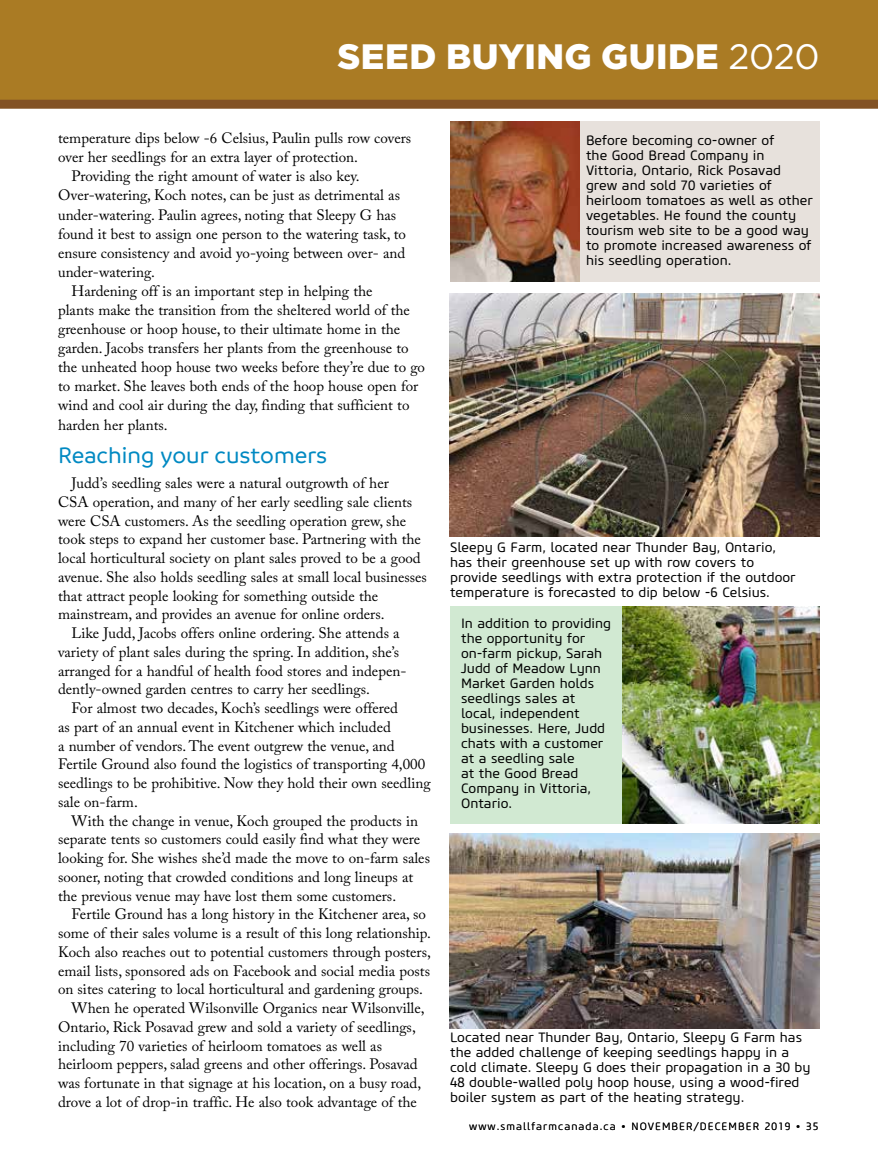
<style>
.page{position:relative;width:878px;height:1161px;background:#fff}
.page>*{position:absolute;margin:0;border:0;box-sizing:border-box;transform-origin:0 0}
.t1{font:900 35.25px "Gotham";letter-spacing:.01em;color:#fff}
.t2{font:500 24px "Branding";color:#0089c2}
.t3{font:15px "Adobe Caslon Pro";color:#000}
.t4{font:13.5px/15px "Core Sans M45";color:#000}
.t5{font:300 10.5px "Core Sans M35";letter-spacing:.1em;color:#000}
.s1{font-weight:400}
</style>
<div class="page">
<div style="left:559px;top:122px;width:260px;height:160px;background:#e7e1dc"></div>
<img style="left:449px;top:294px;width:370px;height:243px">
<div style="left:450px;top:606px;width:369px;height:217px;background:#d1e9d2"></div>
<img style="left:622px;top:606px;width:197px;height:217px">
<img style="left:450px;top:122px;width:129px;height:160px">
<img style="left:449px;top:834px;width:370px;height:195px">
<div style="left:0;top:0;width:878px;height:102px;background:#aa7b24"></div>
<div style="left:0;top:100px;width:878px;height:9px;background:#825224"></div>
<h1 class="t1" style="left:337px;top:32px;width:483px">SEED BUYING GUIDE <span class="s1">2020</span></h1>
<p class="t3" style="left:58px;top:129px;width:354px">temperature dips below -6 Celsius, Paulin pulls row covers</p>
<p class="t3" style="left:58px;top:148px;width:301px">over her seedlings for an extra layer of protection.</p>
<p class="t3" style="left:72px;top:167px;width:289px">Providing the right amount of water is also key.</p>
<p class="t3" style="left:58px;top:187px;width:343px">Over-watering, Koch notes, can be just as detrimental as</p>
<p class="t3" style="left:58px;top:206px;width:340px">under-watering. Paulin agrees, noting that Sleepy G has</p>
<p class="t3" style="left:58px;top:225px;width:349px">found it best to assign one person to the watering task, to</p>
<p class="t3" style="left:58px;top:244px;width:349px">ensure consistency and avoid yo-yoing between over- and</p>
<p class="t3" style="left:58px;top:263px;width:99px">under-watering.</p>
<p class="t3" style="left:72px;top:282px;width:302px">Hardening off is an important step in helping the</p>
<p class="t3" style="left:58px;top:301px;width:353px">plants make the transition from the sheltered world of the</p>
<p class="t3" style="left:58px;top:320px;width:344px">greenhouse or hoop house, to their ultimate home in the</p>
<p class="t3" style="left:58px;top:339px;width:352px">garden. Jacobs transfers her plants from the greenhouse to</p>
<p class="t3" style="left:58px;top:358px;width:368px">the unheated hoop house two weeks before they’re due to go</p>
<p class="t3" style="left:58px;top:377px;width:362px">to market. She leaves both ends of the hoop house open for</p>
<p class="t3" style="left:58px;top:396px;width:353px">wind and cool air during the day, finding that sufficient to</p>
<p class="t3" style="left:58px;top:416px;width:111px">harden her plants.</p>
<h2 class="t2" style="left:58px;top:442px;width:271px">Reaching your customers</h2>
<p class="t3" style="left:72px;top:474px;width:319px">Judd’s seedling sales were a natural outgrowth of her</p>
<p class="t3" style="left:58px;top:493px;width:356px">CSA operation, and many of her early seedling sale clients</p>
<p class="t3" style="left:58px;top:512px;width:349px">were CSA customers. As the seedling operation grew, she</p>
<p class="t3" style="left:58px;top:530px;width:364px">took steps to expand her customer base. Partnering with the</p>
<p class="t3" style="left:58px;top:549px;width:364px">local horticultural society on plant sales proved to be a good</p>
<p class="t3" style="left:58px;top:568px;width:370px">avenue. She also holds seedling sales at small local businesses</p>
<p class="t3" style="left:58px;top:587px;width:322px">that attract people looking for something outside the</p>
<p class="t3" style="left:58px;top:605px;width:328px">mainstream, and provides an avenue for online orders.</p>
<p class="t3" style="left:72px;top:624px;width:329px">Like Judd, Jacobs offers online ordering. She attends a</p>
<p class="t3" style="left:58px;top:643px;width:342px">variety of plant sales during the spring. In addition, she’s</p>
<p class="t3" style="left:58px;top:662px;width:350px">arranged for a handful of health food stores and indepen-</p>
<p class="t3" style="left:58px;top:680px;width:313px">dently-owned garden centres to carry her seedlings.</p>
<p class="t3" style="left:72px;top:699px;width:328px">For almost two decades, Koch’s seedlings were offered</p>
<p class="t3" style="left:58px;top:718px;width:334px">as part of an annual event in Kitchener which included</p>
<p class="t3" style="left:58px;top:737px;width:338px">a number of vendors. The event outgrew the venue, and</p>
<p class="t3" style="left:58px;top:755px;width:368px">Fertile Ground also found the logistics of transporting 4,000</p>
<p class="t3" style="left:58px;top:774px;width:374px">seedlings to be prohibitive. Now they hold their own seedling</p>
<p class="t3" style="left:58px;top:793px;width:81px">sale on-farm.</p>
<p class="t3" style="left:72px;top:812px;width:348px">With the change in venue, Koch grouped the products in</p>
<p class="t3" style="left:58px;top:830px;width:363px">separate tents so customers could easily find what they were</p>
<p class="t3" style="left:58px;top:849px;width:373px">looking for. She wishes she’d made the move to on-farm sales</p>
<p class="t3" style="left:58px;top:868px;width:356px">sooner, noting that crowded conditions and long lineups at</p>
<p class="t3" style="left:58px;top:887px;width:339px">the previous venue may have lost them some customers.</p>
<p class="t3" style="left:72px;top:905px;width:356px">Fertile Ground has a long history in the Kitchener area, so</p>
<p class="t3" style="left:58px;top:924px;width:374px">some of their sales volume is a result of this long relationship.</p>
<p class="t3" style="left:58px;top:943px;width:374px">Koch also reaches out to potential customers through posters,</p>
<p class="t3" style="left:58px;top:962px;width:373px">email lists, sponsored ads on Facebook and social media posts</p>
<p class="t3" style="left:58px;top:980px;width:366px">on sites catering to local horticultural and gardening groups.</p>
<p class="t3" style="left:72px;top:999px;width:354px">When he operated Wilsonville Organics near Wilsonville,</p>
<p class="t3" style="left:58px;top:1018px;width:359px">Ontario, Rick Posavad grew and sold a variety of seedlings,</p>
<p class="t3" style="left:58px;top:1037px;width:325px">including 70 varieties of heirloom tomatoes as well as</p>
<p class="t3" style="left:58px;top:1055px;width:361px">heirloom peppers, salad greens and other offerings. Posavad</p>
<p class="t3" style="left:58px;top:1074px;width:364px">was fortunate in that signage at his location, on a busy road,</p>
<p class="t3" style="left:58px;top:1093px;width:360px">drove a lot of drop-in traffic. He also took advantage of the</p>
<p class="t4" style="left:586px;top:133px;width:228px">Before becoming co-owner of<br>the Good Bread Company in<br>Vittoria, Ontario, Rick Posavad grew and sold 70 varieties of heirloom tomatoes as well as other vegetables. He found the county tourism web site to be a good way to promote increased awareness of his seedling operation.</p>
<p class="t4" style="left:450px;top:540px;width:347px">Sleepy G Farm, located near Thunder Bay, Ontario, has their greenhouse set up with row covers to provide seedlings with extra protection if the outdoor temperature is forecasted to dip below -6 Celsius.</p>
<p class="t4" style="left:461px;top:616px;width:152px">In addition to providing the opportunity for on-farm pickup, Sarah<br>Judd of Meadow Lynn<br>Market Garden holds seedlings sales at local, independent businesses. Here, Judd chats with a customer at a seedling sale<br>at the Good Bread<br>Company in Vittoria,<br>Ontario.</p>
<p class="t4" style="left:450px;top:1030px;width:362px">Located near Thunder Bay, Ontario, Sleepy G Farm has the added challenge of keeping seedlings happy in a cold climate. Sleepy G does their propagation in a 30 by 48 double-walled poly hoop house, using a wood-fired boiler system as part of the heating strategy.</p>
<p class="t5" style="left:469px;top:1120px;width:351px">www.smallfarmcanada.ca • NOVEMBER/DECEMBER 2019 • 35</p>
</div>
